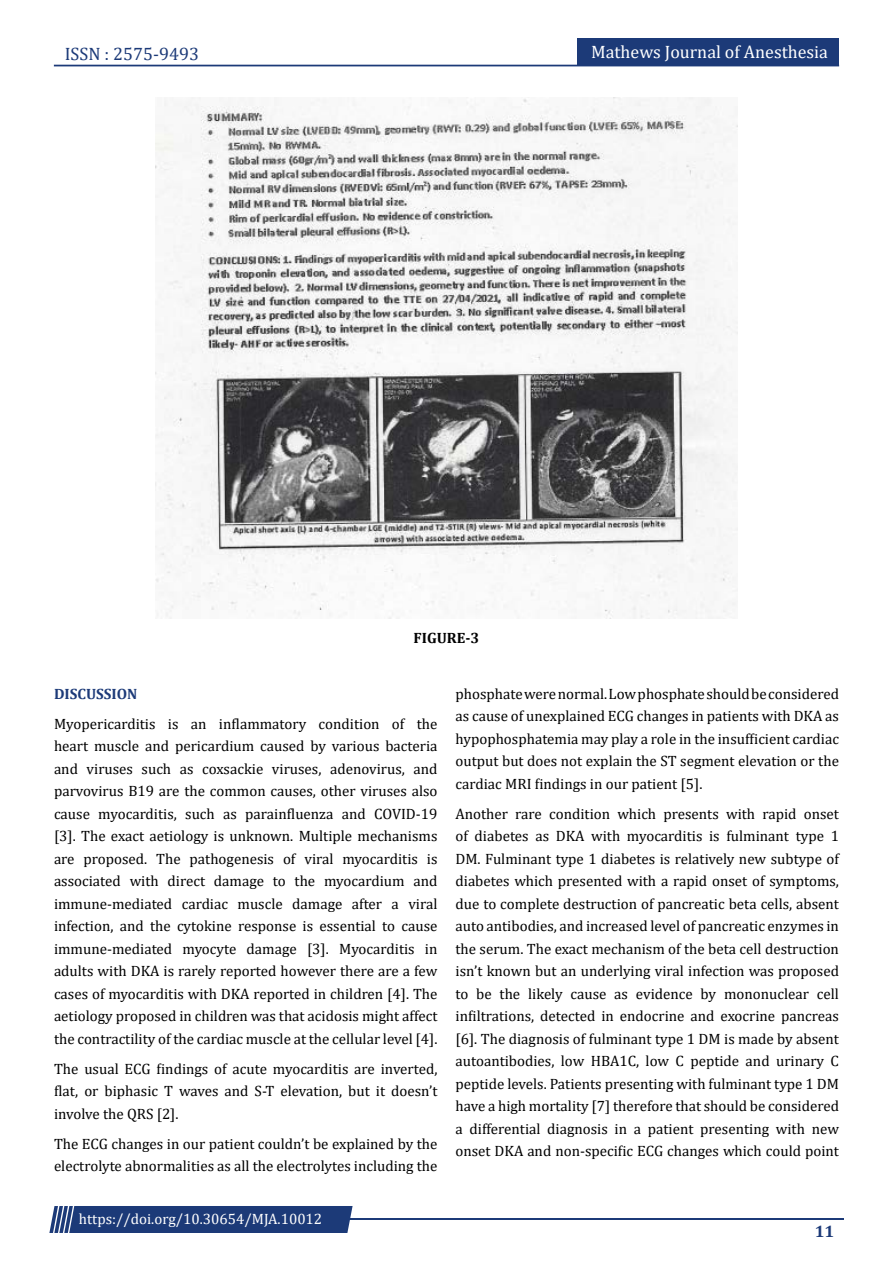
<style>
.page{position:relative;width:893px;height:1263px;background:#fff}
.page>*{position:absolute;margin:0;border:0;box-sizing:border-box;transform-origin:0 0}
.t1{font:18px "Cambria";color:#fff}
.t2{font:18px "Cambria";color:#1c3a78}
.t3{font:700 16.5px "Cambria";color:#1c3a78}
.t4{font:15px/22.5px "Cambria";color:#000;text-align:justify}
.t5{font:15px "Cambria";color:#fff}
.t6{font:700 15px "Cambria";color:#1c3a78}
.t7{font:700 15px "Cambria";color:#000}
</style>
<div class="page">
<div style="left:54px;top:65px;width:785px;height:1px;border:1px solid #1c3a78"></div>
<div style="left:577px;top:39px;width:262px;height:27px;background:#1c3a78"></div>
<hr style="left:310px;top:1219px;width:534px;height:1px;background:#1c3a78">
<div style="left:49px;top:1206px;width:304px;height:27px;background:#1c3a78"></div>
<img style="left:156px;top:98px;width:581px;height:520px">
<p class="t2" style="left:65px;top:43px;width:136px">ISSN : 2575-9493</p>
<p class="t1" style="left:591px;top:41px;width:238px">Mathews Journal of Anesthesia</p>
<p class="t7" style="left:414px;top:627px;width:67px">FIGURE-3</p>
<p class="t6" style="left:54px;top:683px;width:85px">DISCUSSION</p>
<p class="t4" style="left:54px;top:712px;width:385px">Myopericarditis is an inflammatory condition of the heart muscle and pericardium caused by various bacteria and viruses such as coxsackie viruses, adenovirus, and parvovirus B19 are the common causes, other viruses also cause myocarditis, such as parainfluenza and COVID-19 [3]. The exact aetiology is unknown. Multiple mechanisms are proposed. The pathogenesis of viral myocarditis is associated with direct damage to the myocardium and immune-mediated cardiac muscle damage after a viral infection, and the cytokine response is essential to cause immune-mediated myocyte damage [3]. Myocarditis in adults with DKA is rarely reported however there are a few cases of myocarditis with DKA reported in children [4]. The aetiology proposed in children was that acidosis might affect the contractility of the cardiac muscle at the cellular level [4].</p>
<p class="t4" style="left:54px;top:1057px;width:385px">The usual ECG findings of acute myocarditis are inverted, flat, or biphasic T waves and S-T elevation, but it doesn’t involve the QRS [2].</p>
<p class="t4" style="left:54px;top:1132px;width:385px">The ECG changes in our patient couldn’t be explained by the electrolyte abnormalities as all the electrolytes including the</p>
<p class="t5" style="left:79px;top:1210px;width:245px">https://doi.org/10.30654/MJA.10012</p>
<p class="t4" style="left:455px;top:682px;width:385px">phosphate were normal. Low phosphate should be considered as cause of unexplained ECG changes in patients with DKA as hypophosphatemia may play a role in the insufficient cardiac output but does not explain the ST segment elevation or the cardiac MRI findings in our patient [5].</p>
<p class="t4" style="left:455px;top:802px;width:385px">Another rare condition which presents with rapid onset of diabetes as DKA with myocarditis is fulminant type 1<br>DM. Fulminant type 1 diabetes is relatively new subtype of diabetes which presented with a rapid onset of symptoms, due to complete destruction of pancreatic beta cells, absent auto antibodies, and increased level of pancreatic enzymes in the serum. The exact mechanism of the beta cell destruction isn’t known but an underlying viral infection was proposed to be the likely cause as evidence by mononuclear cell infiltrations, detected in endocrine and exocrine pancreas [6]. The diagnosis of fulminant type 1 DM is made by absent autoantibodies, low HBA1C, low C peptide and urinary C peptide levels. Patients presenting with fulminant type 1 DM have a high mortality [7] therefore that should be considered a differential diagnosis in a patient presenting with new onset DKA and non-specific ECG changes which could point</p>
<p class="t3" style="left:815px;top:1220px;width:21px">11</p>
</div>
